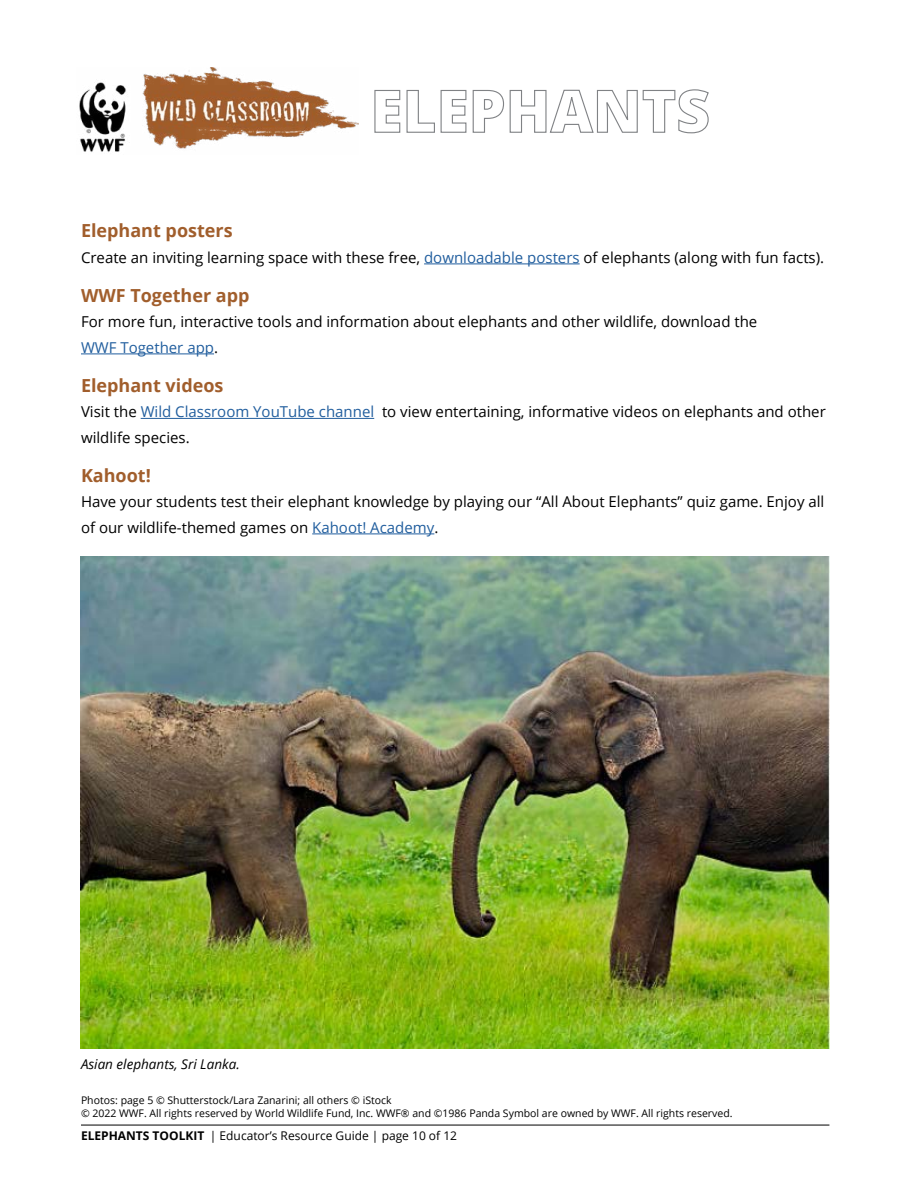
<style>
.page{position:relative;width:918px;height:1188px;background:#fff}
.page>*{position:absolute;margin:0;border:0;box-sizing:border-box;transform-origin:0 0}
.t1{font:700 18px "Open Sans";color:#a15e2c}
.t2{font:15px/25.5px "Open Sans";color:#000}
.t3{font:italic 13.5px "Open Sans";color:#000}
.t4{font:12px "Open Sans";color:#000}
.t5{font:10.5px/12.6px "Open Sans";color:#000}
.s1{color:#215e9e}
.s2{font-weight:700}
</style>
<div class="page">
<img style="left:79px;top:68px;width:279px;height:85px">
<hr style="left:81px;top:1125px;width:748px;height:1px;background:#000">
<svg style="left:374px;top:89px;width:335px;height:45px"></svg>
<hr style="left:424px;top:264px;width:156px;height:1px;background:#215e9e">
<hr style="left:81px;top:354px;width:133px;height:1px;background:#215e9e">
<hr style="left:141px;top:418px;width:233px;height:1px;background:#215e9e">
<hr style="left:312px;top:534px;width:122px;height:1px;background:#215e9e">
<img style="left:81px;top:556px;width:748px;height:493px">
<p class="t1" style="left:81px;top:218px;width:153px">Elephant posters</p>
<p class="t2" style="left:81px;top:244px;width:745px">Create an inviting learning space with these free, <span class="s1">downloadable posters</span> of elephants (along with fun facts).</p>
<p class="t1" style="left:81px;top:283px;width:170px">WWF Together app</p>
<p class="t2" style="left:81px;top:309px;width:678px">For more fun, interactive tools and information about elephants and other wildlife, download the<br><span class="s1">WWF Together app</span>.</p>
<p class="t1" style="left:81px;top:373px;width:144px">Elephant videos</p>
<p class="t2" style="left:81px;top:399px;width:746px">Visit the <span class="s1">Wild Classroom YouTube channel</span> to view entertaining, informative videos on elephants and other wildlife species.</p>
<p class="t1" style="left:81px;top:463px;width:71px">Kahoot!</p>
<p class="t2" style="left:81px;top:489px;width:745px">Have your students test their elephant knowledge by playing our “All About Elephants” quiz game. Enjoy all of our wildlife-themed games on <span class="s1">Kahoot! Academy</span>.</p>
<p class="t3" style="left:81px;top:1055px;width:160px">Asian elephants, Sri Lanka.</p>
<p class="t5" style="left:81px;top:1094px;width:653px">Photos: page 5 © Shutterstock/Lara Zanarini; all others © iStock<br>© 2022 WWF. All rights reserved by World Wildlife Fund, Inc. WWF® and ©1986 Panda Symbol are owned by WWF. All rights reserved.</p>
<p class="t4" style="left:81px;top:1128px;width:378px"><span class="s2">ELEPHANTS TOOLKIT</span> | Educator’s Resource Guide | page 10 of 12</p>
</div>
